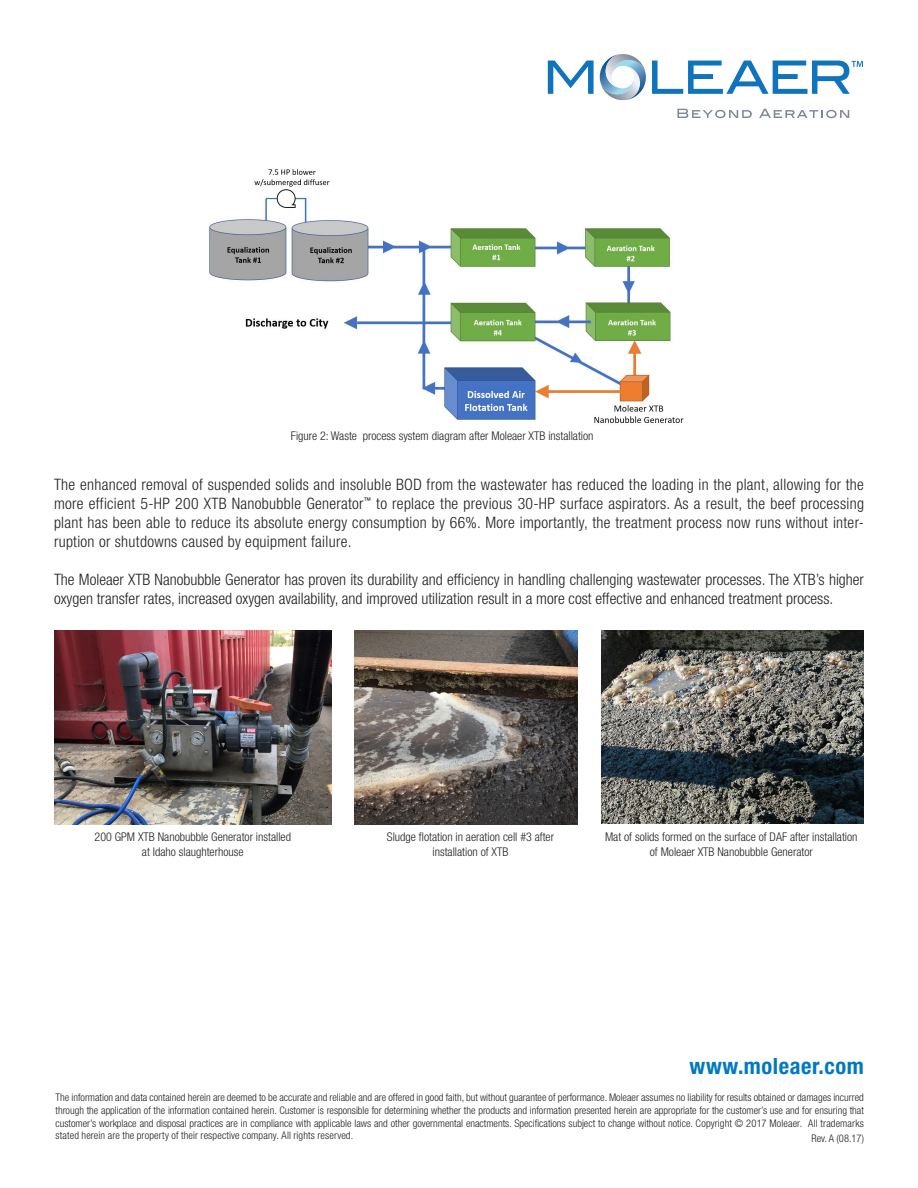
<style>
.page{position:relative;width:918px;height:1188px;background:#fff}
.page>*{position:absolute;margin:0;border:0;box-sizing:border-box;transform-origin:0 0}
.t1{font:700 condensed 22.5px "Helvetica Neue LT Std";letter-spacing:.025em;color:#0079c2}
.t2{font:300 condensed 15.75px/18.9px "Helvetica Neue LT Std";color:#231f20;text-align:justify}
.t3{font:300 condensed 12px/14.4px "Helvetica Neue LT Std";color:#231f20;text-align:center}
.t4{font:300 condensed 10.5px/12.6px "Helvetica Neue LT Std";letter-spacing:.015em;color:#231f20;text-align:justify}
</style>
<div class="page">
<svg style="left:548px;top:61px;width:46px;height:33px"></svg>
<svg style="left:600px;top:54px;width:46px;height:46px"></svg>
<svg style="left:677px;top:109px;width:75px;height:9px"></svg>
<svg style="left:759px;top:109px;width:90px;height:9px"></svg>
<svg style="left:652px;top:61px;width:211px;height:33px"></svg>
<img style="left:209px;top:169px;width:475px;height:254px">
<img style="left:54px;top:631px;width:278px;height:193px">
<img style="left:601px;top:631px;width:263px;height:192px">
<img style="left:354px;top:631px;width:223px;height:193px">
<p class="t3" style="left:291px;top:428px;width:304px">Figure 2: Waste process system diagram after Moleaer XTB installation</p>
<p class="t2" style="left:54px;top:475px;width:812px">The enhanced removal of suspended solids and insoluble BOD from the wastewater has reduced the loading in the plant, allowing for the more efficient 5-HP 200 XTB Nanobubble Generator<sup>™</sup> to replace the previous 30-HP surface aspirators. As a result, the beef processing plant has been able to reduce its absolute energy consumption by 66%. More importantly, the treatment process now runs without inter&shy;ruption or shutdowns caused by equipment failure.</p>
<p class="t2" style="left:54px;top:570px;width:812px">The Moleaer XTB Nanobubble Generator has proven its durability and efficiency in handling challenging wastewater processes. The XTB’s higher oxygen transfer rates, increased oxygen availability, and improved utilization result in a more cost effective and enhanced treatment process.</p>
<p class="t3" style="left:95px;top:830px;width:198px">200 GPM XTB Nanobubble Generator installed at Idaho slaughterhouse</p>
<p class="t3" style="left:605px;top:830px;width:254px">Mat of solids formed on the surface of DAF after installation of Moleaer XTB Nanobubble Generator</p>
<p class="t3" style="left:387px;top:830px;width:169px">Sludge flotation in aeration cell #3 after installation of XTB</p>
<p class="t1" style="left:690px;top:1053px;width:176px">www.moleaer.com</p>
<p class="t4" style="left:56px;top:1091px;width:810px">The information and data contained herein are deemed to be accurate and reliable and are offered in good faith, but without guarantee of performance. Moleaer assumes no liability for results obtained or damages incurred through the application of the information contained herein. Customer is responsible for determining whether the products and information presented herein are appropriate for the customer’s use and for ensuring that customer’s workplace and disposal practices are in compliance with applicable laws and other governmental enactments. Specifications subject to change without notice. Copyright © 2017 Moleaer. All trademarks stated herein are the property of their respective company. All rights reserved.</p>
<p class="t4" style="left:812px;top:1132px;width:54px">Rev. A (08.17)</p>
</div>
